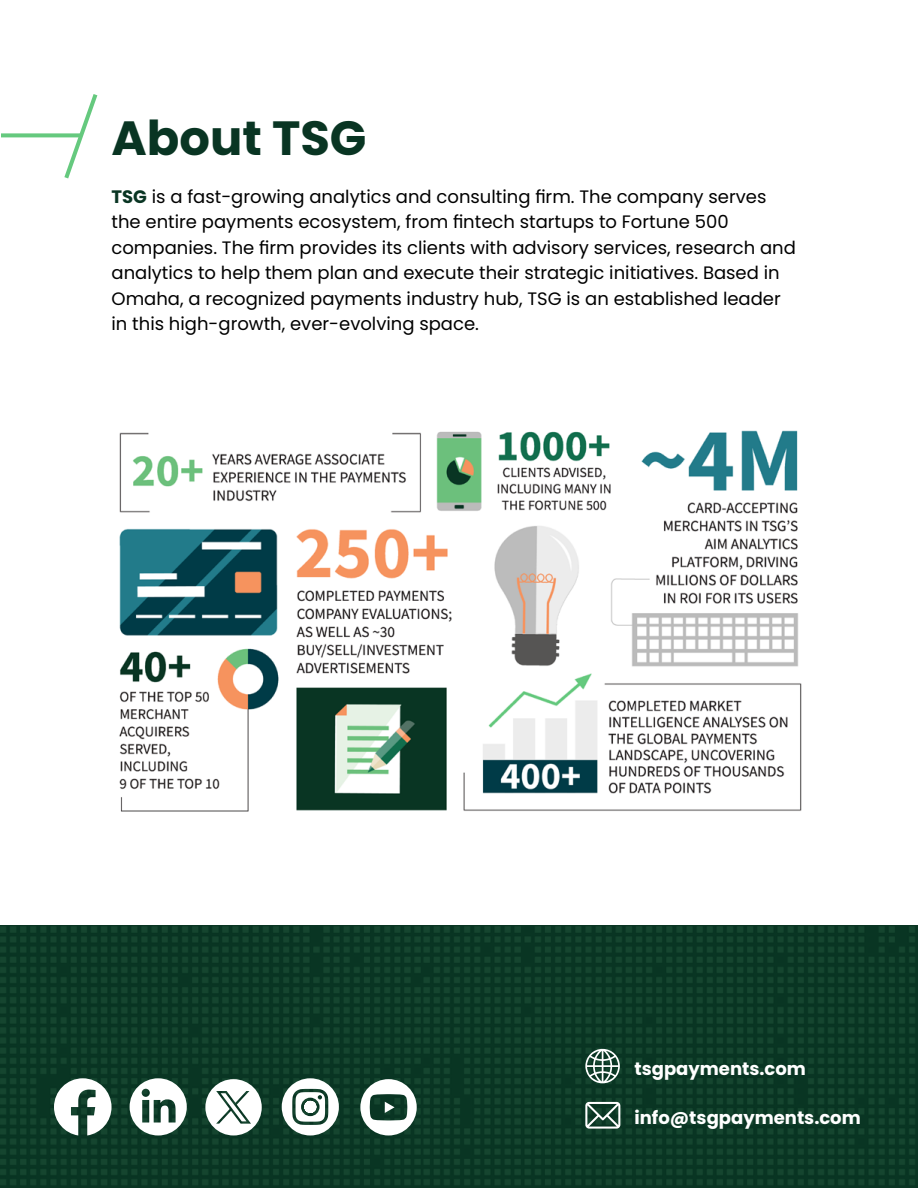
<style>
.page{position:relative;width:918px;height:1188px;background:#fff}
.page>*{position:absolute;margin:0;border:0;box-sizing:border-box;transform-origin:0 0}
.t1{font:700 48px "Poppins";color:#093523}
.t2{font:18px/25.5px "Poppins";color:#000}
.t3{font:700 18px "Poppins";color:#fff}
.s1{font-weight:700;color:#093523}
</style>
<div class="page">
<img style="left:0;top:925px;width:918px;height:263px">
<svg style="left:585px;top:1049px;width:35px;height:34px"></svg>
<img style="left:119px;top:430px;width:683px;height:382px">
<svg style="left:61px;top:94px;width:37px;height:85px"></svg>
<svg style="left:1px;top:133px;width:81px;height:4px"></svg>
<svg style="left:130px;top:1078px;width:57px;height:58px"></svg>
<svg style="left:360px;top:1079px;width:57px;height:57px"></svg>
<svg style="left:205px;top:1079px;width:57px;height:56px"></svg>
<svg style="left:282px;top:1078px;width:57px;height:58px"></svg>
<svg style="left:54px;top:1078px;width:58px;height:57px"></svg>
<svg style="left:585px;top:1102px;width:35px;height:27px"></svg>
<h1 class="t1" style="left:112px;top:111px;width:257px">About TSG</h1>
<p class="t2" style="left:112px;top:184px;width:686px"><span class="s1">TSG</span> is a fast-growing analytics and consulting firm. The company serves the entire payments ecosystem, from fintech startups to Fortune 500 companies. The firm provides its clients with advisory services, research and analytics to help them plan and execute their strategic initiatives. Based in Omaha, a recognized payments industry hub, TSG is an established leader in this high-growth, ever-evolving space.</p>
<p class="t3" style="left:634px;top:1058px;width:173px">tsgpayments.com</p>
<p class="t3" style="left:634px;top:1107px;width:228px">info@tsgpayments.com</p>
</div>
